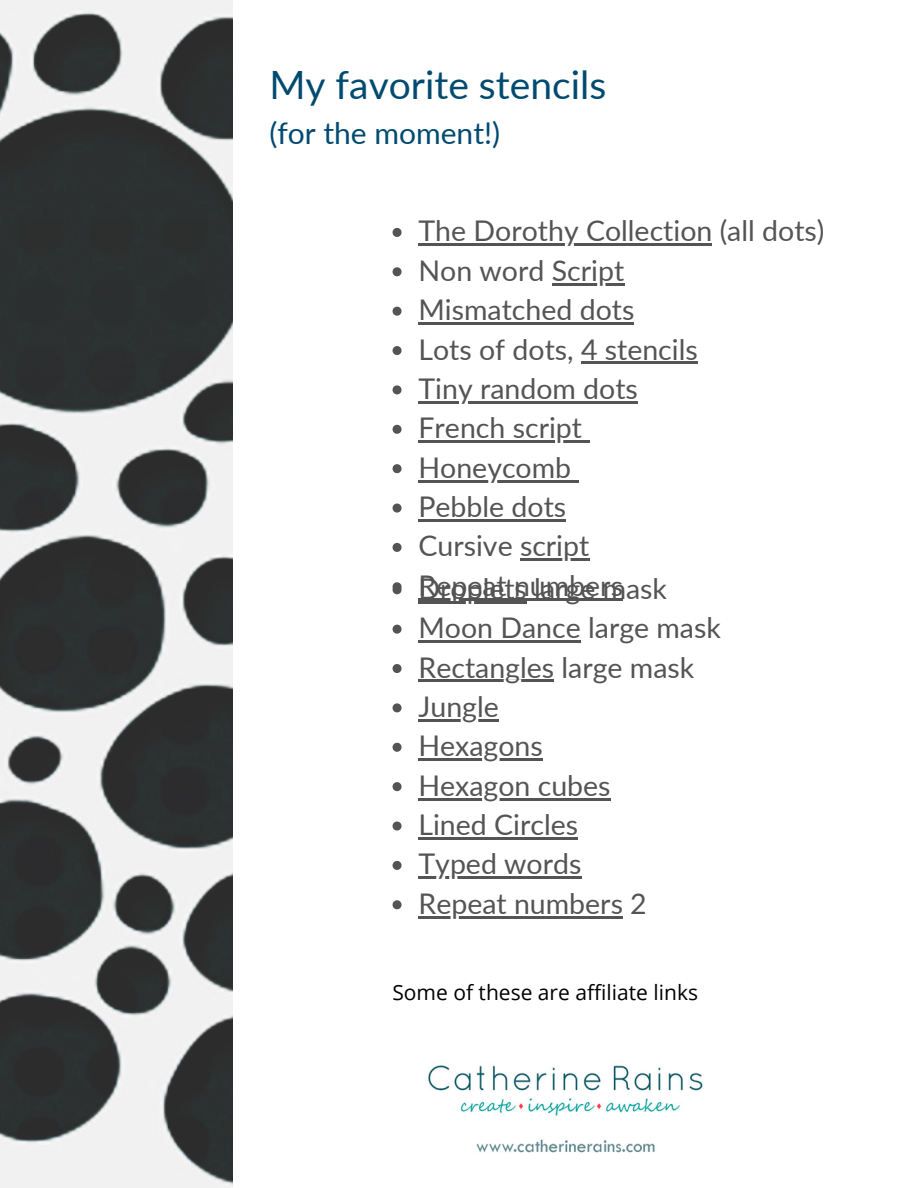
<style>
.page{position:relative;width:918px;height:1188px;background:#fff}
.page>*{position:absolute;margin:0;border:0;box-sizing:border-box;transform-origin:0 0}
.t1{font:39px "Lato";color:#004a70}
.t2{font:30px "Lato";color:#004a70}
.t3{font:28.5px "Lato";color:#545454}
.t4{font:21px "Open Sans";color:#000}
</style>
<div class="page">
<img style="left:0;top:0;width:232px;height:1188px">
<img style="left:428px;top:1065px;width:275px;height:88px">
<svg style="left:393px;top:228px;width:9px;height:9px"></svg>
<hr style="left:418px;top:244px;width:294px;height:2px;background:#545454">
<svg style="left:393px;top:267px;width:9px;height:9px"></svg>
<hr style="left:552px;top:283px;width:72px;height:2px;background:#545454">
<svg style="left:393px;top:307px;width:9px;height:9px"></svg>
<hr style="left:418px;top:322px;width:216px;height:3px;background:#545454">
<svg style="left:393px;top:346px;width:9px;height:9px"></svg>
<hr style="left:581px;top:362px;width:117px;height:2px;background:#545454">
<svg style="left:393px;top:385px;width:9px;height:9px"></svg>
<hr style="left:418px;top:401px;width:220px;height:2px;background:#545454">
<svg style="left:393px;top:425px;width:9px;height:9px"></svg>
<hr style="left:418px;top:441px;width:164px;height:2px;background:#545454">
<svg style="left:582px;top:441px;width:7px;height:2px"></svg>
<svg style="left:393px;top:464px;width:9px;height:9px"></svg>
<hr style="left:418px;top:480px;width:153px;height:2px;background:#545454">
<svg style="left:571px;top:480px;width:7px;height:2px"></svg>
<svg style="left:393px;top:504px;width:9px;height:9px"></svg>
<hr style="left:418px;top:519px;width:148px;height:3px;background:#545454">
<svg style="left:393px;top:543px;width:9px;height:9px"></svg>
<hr style="left:520px;top:559px;width:69px;height:2px;background:#545454">
<hr style="left:418px;top:598px;width:205px;height:2px;background:#545454">
<svg style="left:393px;top:582px;width:9px;height:12px"></svg>
<hr style="left:418px;top:601px;width:109px;height:2px;background:#545454">
<svg style="left:393px;top:625px;width:9px;height:9px"></svg>
<hr style="left:418px;top:640px;width:163px;height:3px;background:#545454">
<svg style="left:393px;top:664px;width:9px;height:9px"></svg>
<hr style="left:418px;top:680px;width:136px;height:2px;background:#545454">
<svg style="left:393px;top:703px;width:9px;height:9px"></svg>
<hr style="left:418px;top:719px;width:81px;height:2px;background:#545454">
<svg style="left:393px;top:743px;width:9px;height:9px"></svg>
<hr style="left:418px;top:759px;width:125px;height:2px;background:#545454">
<svg style="left:393px;top:782px;width:9px;height:9px"></svg>
<hr style="left:418px;top:798px;width:193px;height:2px;background:#545454">
<svg style="left:393px;top:822px;width:9px;height:9px"></svg>
<hr style="left:418px;top:837px;width:160px;height:3px;background:#545454">
<svg style="left:393px;top:861px;width:9px;height:9px"></svg>
<hr style="left:418px;top:877px;width:164px;height:2px;background:#545454">
<svg style="left:393px;top:900px;width:9px;height:9px"></svg>
<hr style="left:418px;top:916px;width:205px;height:2px;background:#545454">
<h1 class="t1" style="left:269px;top:61px;width:338px">My favorite stencils</h1>
<h1 class="t2" style="left:269px;top:115px;width:232px">(for the moment!)</h1>
<p class="t3" style="left:418px;top:213px;width:408px">The Dorothy Collection (all dots)</p>
<p class="t3" style="left:418px;top:253px;width:207px">Non word Script</p>
<p class="t3" style="left:418px;top:292px;width:217px">Mismatched dots</p>
<p class="t3" style="left:418px;top:331px;width:281px">Lots of dots, 4 stencils</p>
<p class="t3" style="left:418px;top:371px;width:221px">Tiny random dots</p>
<p class="t3" style="left:418px;top:410px;width:165px">French script</p>
<p class="t3" style="left:418px;top:450px;width:154px">Honeycomb</p>
<p class="t3" style="left:418px;top:489px;width:149px">Pebble dots</p>
<p class="t3" style="left:418px;top:528px;width:172px">Cursive script</p>
<p class="t3" style="left:418px;top:568px;width:206px">Repeat numbers</p>
<p class="t3" style="left:418px;top:571px;width:250px">Droplets large mask</p>
<p class="t3" style="left:418px;top:610px;width:304px">Moon Dance large mask</p>
<p class="t3" style="left:418px;top:649px;width:277px">Rectangles large mask</p>
<p class="t3" style="left:418px;top:689px;width:82px">Jungle</p>
<p class="t3" style="left:418px;top:728px;width:126px">Hexagons</p>
<p class="t3" style="left:418px;top:768px;width:194px">Hexagon cubes</p>
<p class="t3" style="left:418px;top:807px;width:161px">Lined Circles</p>
<p class="t3" style="left:418px;top:846px;width:164px">Typed words</p>
<p class="t3" style="left:418px;top:886px;width:230px">Repeat numbers 2</p>
<p class="t4" style="left:392px;top:977px;width:307px">Some of these are affiliate links</p>
</div>
